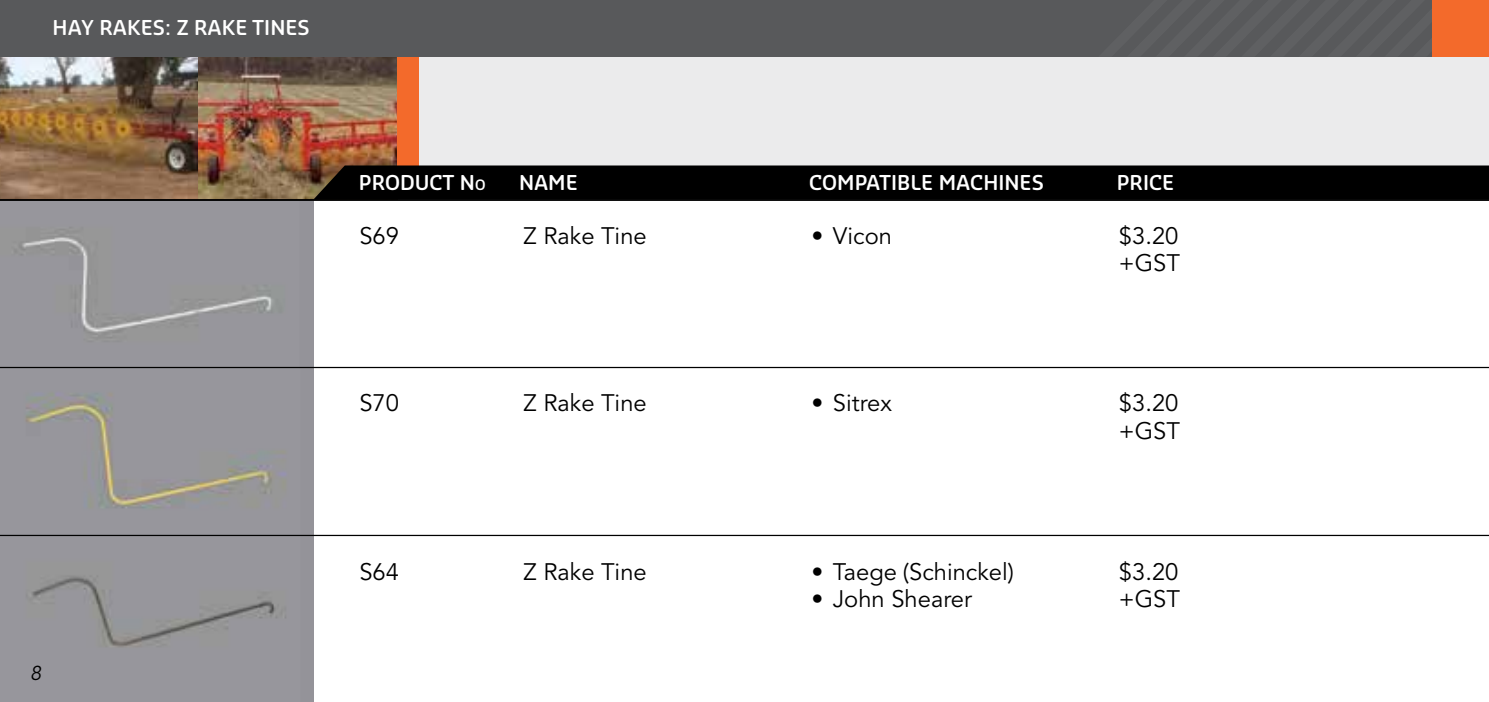
<style>
.page{position:relative;width:1489px;height:702px;background:#fff}
.page>*{position:absolute;margin:0;border:0;box-sizing:border-box;transform-origin:0 0}
.t1{font:23.75px/27.5px "Avenir";color:#000}
.t2{font:600 20px "Sansa Soft Pro";color:#fff}
.t3{font:600 20px "Sansa Soft Pro";color:#fff}
.t4{font:italic 20px "Avenir";color:#000}
.s1{font-size:14px}
</style>
<div class="page">
<img style="left:0;top:201px;width:313px;height:501px">
<div style="left:199px;top:56px;width:1289px;height:143px;background:#ebebec"></div>
<img style="left:0;top:57px;width:397px;height:142px">
<div style="left:397px;top:57px;width:21px;height:142px;background:#f36a2b"></div>
<div style="left:0;top:0;width:1488px;height:57px;background:#58595b"></div>
<hr style="left:0;top:535px;width:1488px;height:1px;background:#000">
<hr style="left:1488px;top:0;width:1px;height:57px;background:#58595b">
<div style="left:1431px;top:0;width:57px;height:57px;background:#f36a2b"></div>
<div style="left:313px;top:165px;width:1176px;height:36px;background:#000"></div>
<hr style="left:0;top:367px;width:1488px;height:1px;background:#000">
<hr style="left:0;top:199px;width:1488px;height:2px;background:#000">
<p class="t3" style="left:53px;top:14px;width:259px">HAY RAKES: Z RAKE TINES</p>
<p class="t4" style="left:30px;top:662px;width:13px">8</p>
<p class="t2" style="left:359px;top:169px;width:127px">PRODUCT N<span class="s1">o</span></p>
<p class="t2" style="left:519px;top:169px;width:60px">NAME</p>
<p class="t2" style="left:809px;top:169px;width:236px">COMPATIBLE MACHINES</p>
<p class="t2" style="left:1116px;top:169px;width:59px">PRICE</p>
<p class="t1" style="left:359px;top:223px;width:41px">S69</p>
<p class="t1" style="left:523px;top:223px;width:125px">Z Rake Tine</p>
<p class="t1" style="left:811px;top:223px;width:82px">• Vicon</p>
<p class="t1" style="left:1118px;top:223px;width:63px">$3.20 +GST</p>
<p class="t1" style="left:359px;top:390px;width:41px">S70</p>
<p class="t1" style="left:523px;top:390px;width:125px">Z Rake Tine</p>
<p class="t1" style="left:811px;top:390px;width:82px">• Sitrex</p>
<p class="t1" style="left:1118px;top:390px;width:63px">$3.20 +GST</p>
<p class="t1" style="left:359px;top:558px;width:41px">S64</p>
<p class="t1" style="left:523px;top:558px;width:125px">Z Rake Tine</p>
<p class="t1" style="left:811px;top:558px;width:204px">• Taege (Schinckel)</p>
<p class="t1" style="left:811px;top:585px;width:162px">• John Shearer</p>
<p class="t1" style="left:1118px;top:558px;width:63px">$3.20 +GST</p>
</div>
